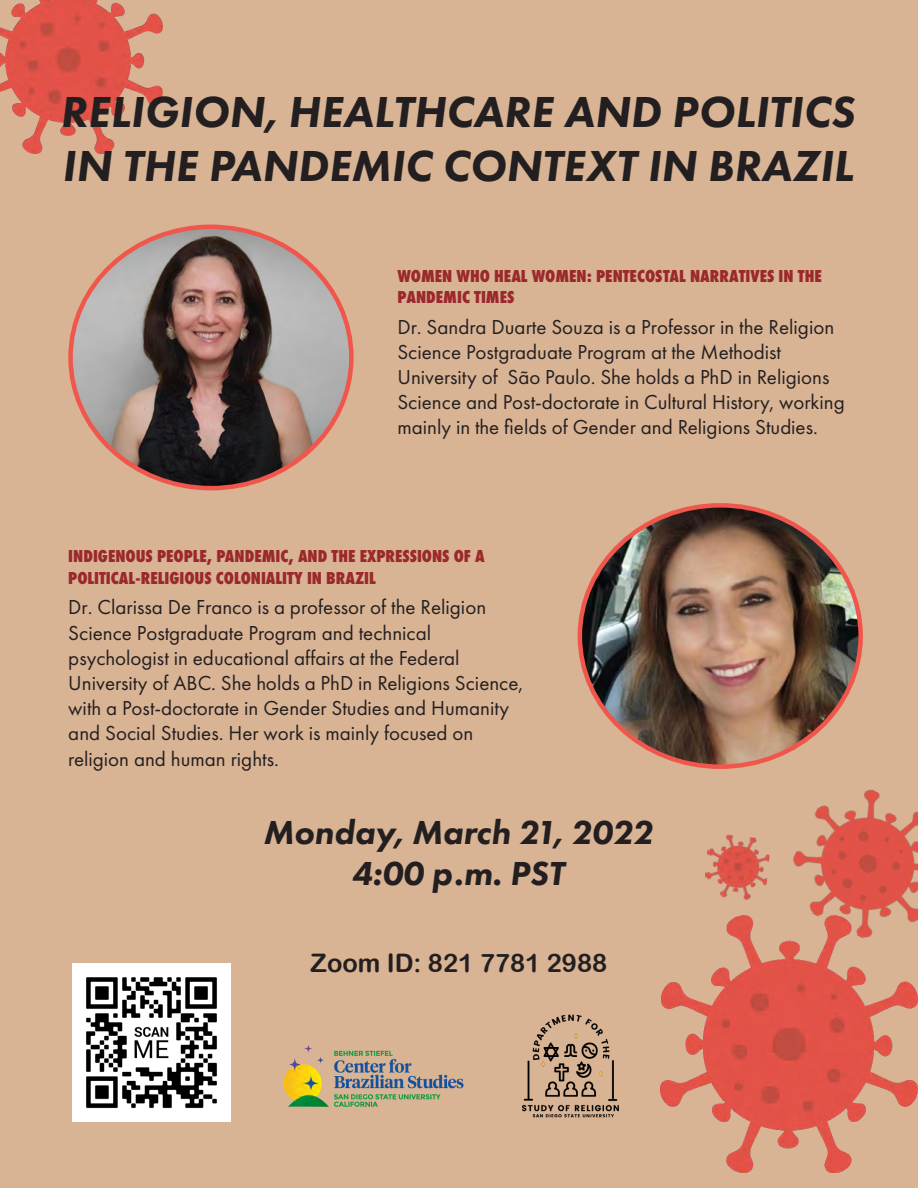
<style>
.page{position:relative;width:918px;height:1188px;background:#d8b394}
.page>*{position:absolute;margin:0;border:0;box-sizing:border-box;transform-origin:0 0}
.t1{font:italic 800 45px/54px "Futura PT";color:#231f20}
.t2{font:italic 800 34.5px/41.4px "Futura PT";color:#231f20;text-align:center}
.t3{font:25.5px "Arial Rounded MT Bold";color:#231f20}
.t4{font:21px/25.2px "Futura PT";color:#231f20}
.t5{font:800 18px/21.6px "Futura PT Cond";color:#9b292c}
</style>
<div class="page">
<img style="left:0;top:0;width:162px;height:153px">
<img style="left:72px;top:227px;width:278px;height:261px">
<img style="left:580px;top:505px;width:281px;height:262px">
<img style="left:661px;top:916px;width:257px;height:257px">
<img style="left:782px;top:789px;width:136px;height:155px">
<img style="left:705px;top:834px;width:65px;height:66px">
<img style="left:72px;top:963px;width:158px;height:158px">
<img style="left:283px;top:1045px;width:180px;height:61px">
<img style="left:522px;top:1014px;width:97px;height:104px">
<h1 class="t1" style="left:60px;top:84px;width:796px">RELIGION, HEALTHCARE AND POLITICS<br>IN THE PANDEMIC CONTEXT IN BRAZIL</h1>
<h2 class="t5" style="left:397px;top:265px;width:426px">WOMEN WHO HEAL WOMEN: PENTECOSTAL NARRATIVES IN THE<br>PANDEMIC TIMES</h2>
<p class="t4" style="left:397px;top:314px;width:449px">Dr. Sandra Duarte Souza is a Professor in the Religion Science Postgraduate Program at the Methodist University of São Paulo. She holds a PhD in Religions Science and Post-doctorate in Cultural History, working mainly in the felds of Gender and Religions Studies.</p>
<h2 class="t5" style="left:68px;top:545px;width:418px">INDIGENOUS PEOPLE, PANDEMIC, AND THE EXPRESSIONS OF A<br>POLITICAL-RELIGIOUS COLONIALITY IN BRAZIL</h2>
<p class="t4" style="left:68px;top:595px;width:457px">Dr. Clarissa De Franco is a professor of the Religion Science Postgraduate Program and technical psychologist in educational affairs at the Federal University of ABC. She holds a PhD in Religions Science, with a Post-doctorate in Gender Studies and Humanity and Social Studies. Her work is mainly focused on religion and human rights.</p>
<p class="t2" style="left:263px;top:811px;width:391px">Monday, March 21, 2022<br>4:00 p.m. PST</p>
<p class="t3" style="left:311px;top:948px;width:298px">Zoom ID: 821 7781 2988</p>
</div>
